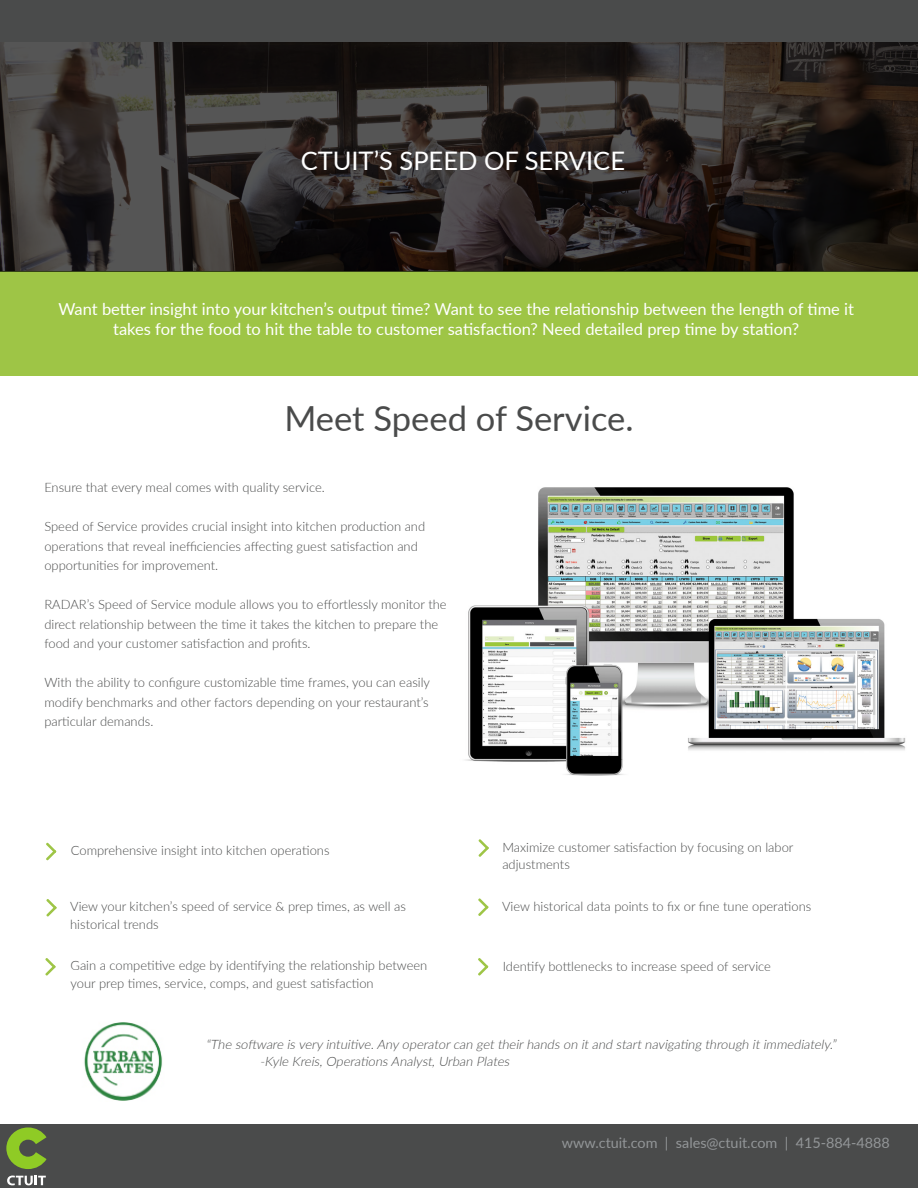
<style>
.page{position:relative;width:918px;height:1188px;background:#fff}
.page>*{position:absolute;margin:0;border:0;box-sizing:border-box;transform-origin:0 0}
.t1{font:34.5px "Lato";color:#4a4b4b}
.t2{font:25.5px "Lato";color:#fff}
.t3{font:16.5px/19.5px "Lato";color:#fff;text-align:center}
.t4{font:14.4px "Lato";color:#939698}
.t5{font:300 12.9px/19.5px "Lato";color:#4a4b4b}
.t6{font:italic 300 12.9px "Lato";color:#4a4b4b}
</style>
<div class="page">
<svg style="left:45px;top:958px;width:11px;height:18px"></svg>
<svg style="left:478px;top:898px;width:11px;height:18px"></svg>
<svg style="left:478px;top:958px;width:11px;height:18px"></svg>
<img style="left:465px;top:487px;width:441px;height:289px">
<svg style="left:46px;top:842px;width:11px;height:19px"></svg>
<svg style="left:478px;top:839px;width:11px;height:18px"></svg>
<svg style="left:46px;top:899px;width:11px;height:18px"></svg>
<img style="left:84px;top:1022px;width:78px;height:79px">
<div style="left:0;top:271px;width:918px;height:105px;background:#9ec546"></div>
<svg style="left:55px;top:271px;width:803px;height:1px"></svg>
<div style="left:0;top:41px;width:918px;height:230px;background:#000;opacity:.66"></div>
<div style="left:0;top:1125px;width:918px;height:63px;background:#4a4b4b"></div>
<div style="left:0;top:0;width:918px;height:41px;background:#4a4b4b"></div>
<svg style="left:6px;top:1128px;width:41px;height:41px"></svg>
<svg style="left:7px;top:1176px;width:39px;height:9px"></svg>
<p class="t2" style="left:301px;top:143px;width:326px">CTUIT’S SPEED OF SERVICE</p>
<p class="t3" style="left:58px;top:299px;width:797px">Want better insight into your kitchen’s output time? Want to see the relationship between the length of time it takes for the food to hit the table to customer satisfaction? Need detailed prep time by station?</p>
<p class="t1" style="left:284px;top:393px;width:351px">Meet Speed of Service.</p>
<p class="t5" style="left:44px;top:477px;width:282px">Ensure that every meal comes with quality service.</p>
<p class="t5" style="left:44px;top:516px;width:382px">Speed of Service provides crucial insight into kitchen production and operations that reveal inefficiencies affecting guest satisfaction and opportunities for improvement.</p>
<p class="t5" style="left:44px;top:594px;width:404px">RADAR’s Speed of Service module allows you to effortlessly monitor the direct relationship between the time it takes the kitchen to prepare the food and your customer satisfaction and profits.</p>
<p class="t5" style="left:44px;top:672px;width:387px;text-align:justify">With the ability to configure customizable time frames, you can easily modify benchmarks and other factors depending on your restaurant’s particular demands.</p>
<p class="t5" style="left:71px;top:840px;width:260px">Comprehensive insight into kitchen operations</p>
<p class="t5" style="left:502px;top:838px;width:293px;line-height:17.2px">Maximize customer satisfaction by focusing on labor adjustments</p>
<p class="t5" style="left:70px;top:898px;width:337px;line-height:17.2px">View your kitchen’s speed of service &amp; prep times, as well as historical trends</p>
<p class="t5" style="left:502px;top:896px;width:311px">View historical data points to fix or fine tune operations</p>
<p class="t5" style="left:71px;top:957px;width:358px;line-height:17.2px">Gain a competitive edge by identifying the relationship between your prep times, service, comps, and guest satisfaction</p>
<p class="t5" style="left:503px;top:956px;width:270px">Identify bottlenecks to increase speed of service</p>
<p class="t6" style="left:206px;top:1035px;width:635px">“The software isvery intuitive.Any operatorcan gettheirhandson itand startnavigating through itimmediately.”</p>
<p class="t6" style="left:260px;top:1053px;width:254px">-Kyle Kreis,OperationsAnalyst,Urban Plates</p>
<p class="t4" style="left:562px;top:1133px;width:330px">www.ctuit.com | sales@ctuit.com | 415-884-4888</p>
</div>
